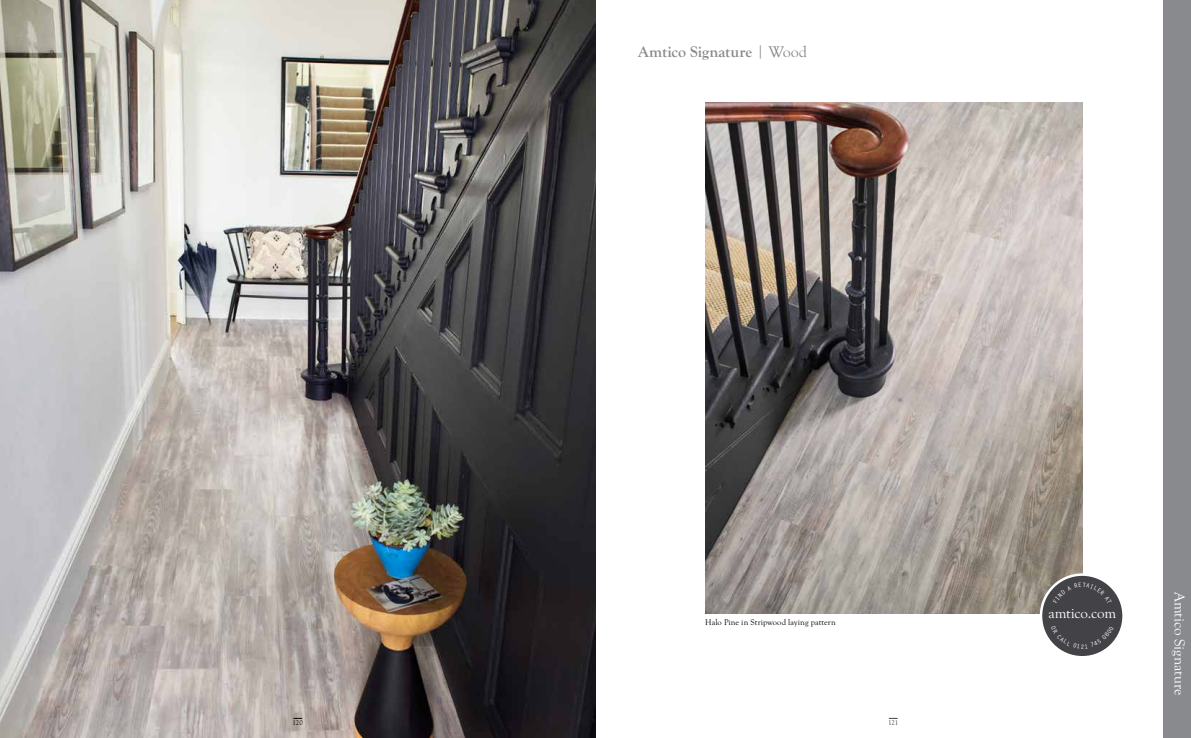
<style>
.page{position:relative;width:1191px;height:738px;background:#fff}
.page>*{position:absolute;margin:0;border:0;box-sizing:border-box;transform-origin:0 0}
.t1{font:700 16px "Goudy Old Sty";color:#898a8d}
.t2{font:15px "Goudy Old Sty";color:#fff}
.t3{font:8.5px "Goudy Old Sty";letter-spacing:.015em;color:#000}
.t4{font:7px "Goudy Old Sty";color:#000}
.t5{font:7px "Goudy Old Sty";color:#434247}
.s1{font-weight:400}
</style>
<div class="page">
<img style="left:0;top:0;width:595px;height:737px">
<img style="left:705px;top:102px;width:377px;height:510px">
<div style="left:1041px;top:574px;width:82px;height:82px;background:#434247;border-radius:50%"></div>
<div style="left:1039px;top:573px;width:85px;height:85px;border:2px solid #fff;border-radius:50%"></div>
<div style="left:1162px;top:0;width:29px;height:737px;background:#898a8d"></div>
<svg style="left:1053px;top:582px;width:58px;height:7px"></svg>
<svg style="left:1050px;top:640px;width:63px;height:8px"></svg>
<h1 class="t1" style="left:638px;top:43px;width:171px">Amtico Signature <span class="s1">| Wood</span></h1>
<p class="t3" style="left:705px;top:616px;width:132px">Halo Pine in Stripwood laying pattern</p>
<p class="t4" style="left:292px;top:718px;width:12px">120</p>
<p class="t5" style="left:888px;top:718px;width:12px">121</p>
<h2 class="t2" style="left:1048px;top:604px;width:69px">amtico.com</h2>
<h2 class="t2" style="left:1187px;top:591px;width:105px;rotate:90deg">Amtico Signature</h2>
</div>
